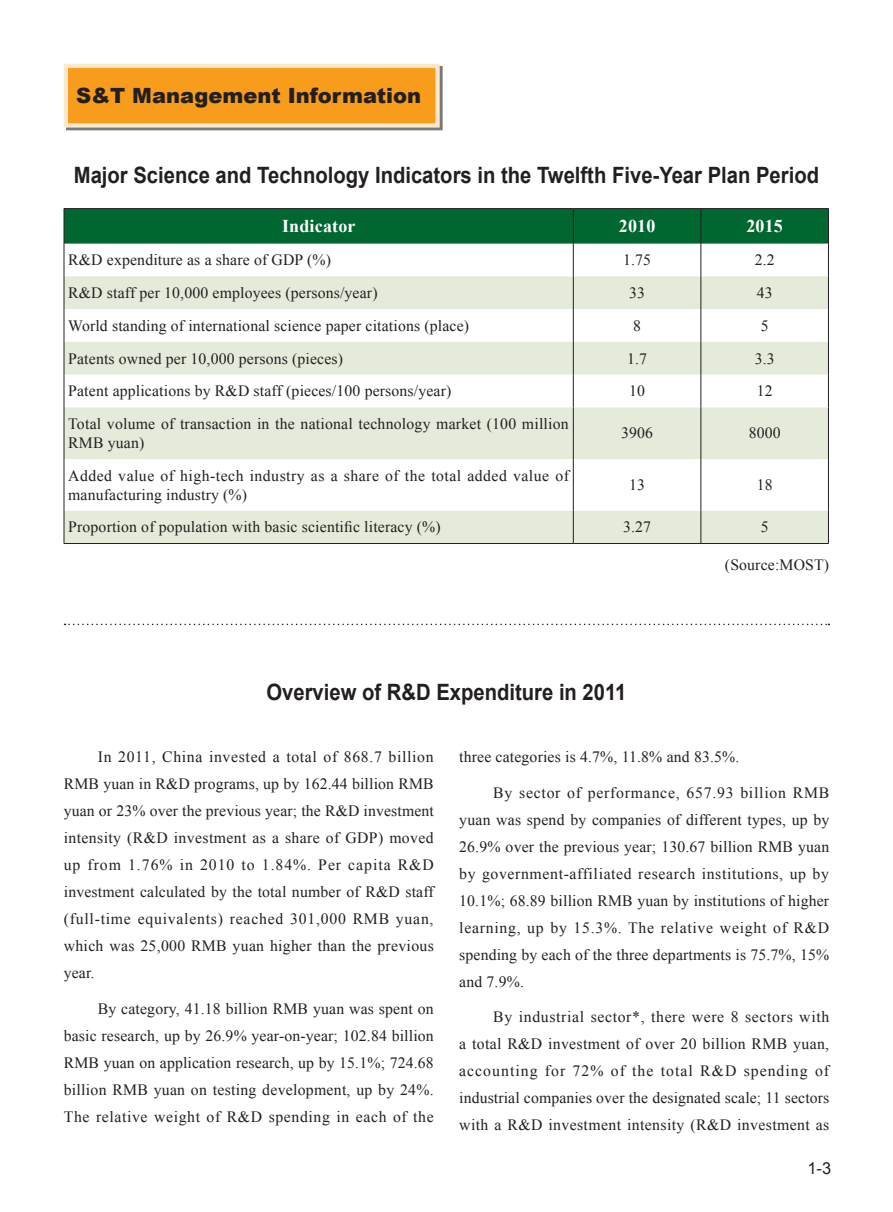
<style>
.page{position:relative;width:893px;height:1212px;background:#fff}
.page>*{position:absolute;margin:0;border:0;box-sizing:border-box;transform-origin:0 0}
.t1{font:700 22.5px "Arial";color:#231f20;scale:.9 1}
.t2{font:900 21px "Arial";color:#231f20}
.t3{font:700 18px "Times New Roman";letter-spacing:.01em;color:#fff}
.t4{font:16.5px "Arial";color:#231f20}
.t5{font:15.75px/27px "Times New Roman";letter-spacing:.01em;color:#231f20;text-align:justify}
.t6{font:15.75px/18.9px "Times New Roman";letter-spacing:.03em;color:#231f20}
</style>
<div class="page">
<div style="left:66px;top:66px;width:379px;height:67px;background:#231f20;opacity:.6"></div>
<div style="left:64px;top:64px;width:376px;height:64px;background:#f89c1c;border:4px solid #fee8cb"></div>
<div style="left:65px;top:209px;width:763px;height:35px;background:#006731"></div>
<svg style="left:65px;top:276px;width:763px;height:267px;fill:#e4ebda"></svg>
<hr style="left:64px;top:208px;width:509px;height:1px;background:#231f20">
<hr style="left:64px;top:209px;width:1px;height:35px;background:#231f20">
<hr style="left:573px;top:208px;width:128px;height:1px;background:#231f20">
<hr style="left:573px;top:209px;width:1px;height:35px;background:#231f20">
<hr style="left:701px;top:208px;width:128px;height:1px;background:#231f20">
<hr style="left:701px;top:209px;width:1px;height:35px;background:#231f20">
<hr style="left:828px;top:209px;width:1px;height:35px;background:#231f20">
<hr style="left:64px;top:244px;width:1px;height:32px;background:#231f20">
<hr style="left:573px;top:244px;width:1px;height:32px;background:#231f20">
<hr style="left:701px;top:244px;width:1px;height:32px;background:#231f20">
<hr style="left:828px;top:244px;width:1px;height:32px;background:#231f20">
<hr style="left:64px;top:276px;width:1px;height:33px;background:#231f20">
<hr style="left:573px;top:276px;width:1px;height:33px;background:#231f20">
<hr style="left:701px;top:276px;width:1px;height:33px;background:#231f20">
<hr style="left:828px;top:276px;width:1px;height:33px;background:#231f20">
<hr style="left:64px;top:309px;width:1px;height:33px;background:#231f20">
<hr style="left:573px;top:309px;width:1px;height:33px;background:#231f20">
<hr style="left:701px;top:309px;width:1px;height:33px;background:#231f20">
<hr style="left:828px;top:309px;width:1px;height:33px;background:#231f20">
<hr style="left:64px;top:342px;width:1px;height:33px;background:#231f20">
<hr style="left:573px;top:342px;width:1px;height:33px;background:#231f20">
<hr style="left:701px;top:342px;width:1px;height:33px;background:#231f20">
<hr style="left:828px;top:342px;width:1px;height:33px;background:#231f20">
<hr style="left:64px;top:375px;width:1px;height:32px;background:#231f20">
<hr style="left:573px;top:375px;width:1px;height:32px;background:#231f20">
<hr style="left:701px;top:375px;width:1px;height:32px;background:#231f20">
<hr style="left:828px;top:375px;width:1px;height:32px;background:#231f20">
<hr style="left:64px;top:407px;width:1px;height:52px;background:#231f20">
<hr style="left:573px;top:407px;width:1px;height:52px;background:#231f20">
<hr style="left:701px;top:407px;width:1px;height:52px;background:#231f20">
<hr style="left:828px;top:407px;width:1px;height:52px;background:#231f20">
<hr style="left:64px;top:459px;width:1px;height:52px;background:#231f20">
<hr style="left:573px;top:459px;width:1px;height:52px;background:#231f20">
<hr style="left:701px;top:459px;width:1px;height:52px;background:#231f20">
<hr style="left:828px;top:459px;width:1px;height:52px;background:#231f20">
<hr style="left:64px;top:511px;width:1px;height:32px;background:#231f20">
<hr style="left:573px;top:511px;width:1px;height:32px;background:#231f20">
<hr style="left:701px;top:511px;width:1px;height:32px;background:#231f20">
<hr style="left:828px;top:511px;width:1px;height:32px;background:#231f20">
<hr style="left:64px;top:543px;width:509px;height:1px;background:#231f20">
<hr style="left:573px;top:543px;width:128px;height:1px;background:#231f20">
<hr style="left:701px;top:543px;width:128px;height:1px;background:#231f20">
<svg style="left:65px;top:624px;width:764px;height:1px"></svg>
<h2 class="t2" style="left:76px;top:81px;width:346px">S&amp;T Management Information</h2>
<h1 class="t1" style="left:74px;top:160px;width:830px">Major Science and Technology Indicators in the Twelfth Five-Year Plan Period</h1>
<p class="t3" style="left:282px;top:214px;width:75px">Indicator</p>
<p class="t3" style="left:619px;top:214px;width:38px">2010</p>
<p class="t3" style="left:746px;top:214px;width:38px">2015</p>
<p class="t5" style="left:68px;top:246px;width:264px">R&amp;D expenditure as a share of GDP (%)</p>
<p class="t5" style="left:623px;top:246px;width:30px">1.75</p>
<p class="t5" style="left:755px;top:246px;width:22px">2.2</p>
<p class="t5" style="left:68px;top:279px;width:311px">R&amp;D staff per 10,000 employees (persons/year)</p>
<p class="t5" style="left:629px;top:279px;width:17px">33</p>
<p class="t5" style="left:757px;top:279px;width:17px">43</p>
<p class="t5" style="left:68px;top:312px;width:402px">World standing of international science paper citations (place)</p>
<p class="t5" style="left:633px;top:312px;width:9px">8</p>
<p class="t5" style="left:761px;top:312px;width:9px">5</p>
<p class="t5" style="left:68px;top:344px;width:276px">Patents owned per 10,000 persons (pieces)</p>
<p class="t5" style="left:627px;top:344px;width:22px">1.7</p>
<p class="t5" style="left:755px;top:344px;width:22px">3.3</p>
<p class="t5" style="left:68px;top:377px;width:385px">Patent applications by R&amp;D staff (pieces/100 persons/year)</p>
<p class="t5" style="left:629px;top:377px;width:17px">10</p>
<p class="t5" style="left:757px;top:377px;width:17px">12</p>
<p class="t5" style="left:68px;top:414px;width:502px;line-height:18.9px">Total volume of transaction in the national technology market (100 million<br>RMB yuan)</p>
<p class="t5" style="left:621px;top:419px;width:33px">3906</p>
<p class="t5" style="left:749px;top:419px;width:33px">8000</p>
<p class="t6" style="left:68px;top:466px;width:502px">Added value of high-tech industry as a share of the total added value of manufacturing industry (%)</p>
<p class="t5" style="left:629px;top:471px;width:17px">13</p>
<p class="t5" style="left:757px;top:471px;width:17px">18</p>
<p class="t5" style="left:68px;top:513px;width:374px">Proportion of population with basic scientific literacy (%)</p>
<p class="t5" style="left:623px;top:513px;width:30px">3.27</p>
<p class="t5" style="left:761px;top:513px;width:9px">5</p>
<p class="t5" style="left:725px;top:550px;width:106px">(Source:MOST)</p>
<h1 class="t1" style="left:266px;top:677px;width:402px">Overview of R&amp;D Expenditure in 2011</h1>
<p class="t5" style="left:64px;top:743px;width:372px;text-indent:34px">In 2011, China invested a total of 868.7 billion RMB yuan in R&amp;D programs, up by 162.44 billion RMB yuan or 23% over the previous year; the R&amp;D investment intensity (R&amp;D investment as a share of GDP) moved up from 1.76% in 2010 to 1.84%. Per capita R&amp;D investment calculated by the total number of R&amp;D staff (full-time equivalents) reached 301,000 RMB yuan, which was 25,000 RMB yuan higher than the previous year.</p>
<p class="t5" style="left:64px;top:995px;width:371px;text-indent:34px">By category, 41.18 billion RMB yuan was spent on basic research, up by 26.9% year-on-year; 102.84 billion RMB yuan on application research, up by 15.1%; 724.68 billion RMB yuan on testing development, up by 24%.<br>The relative weight of R&amp;D spending in each of the</p>
<p class="t5" style="left:459px;top:743px;width:282px">three categories is 4.7%, 11.8% and 83.5%.</p>
<p class="t5" style="left:459px;top:779px;width:372px;text-indent:34px">By sector of performance, 657.93 billion RMB yuan was spend by companies of different types, up by 26.9% over the previous year; 130.67 billion RMB yuan by government-affiliated research institutions, up by 10.1%; 68.89 billion RMB yuan by institutions of higher learning, up by 15.3%. The relative weight of R&amp;D spending by each of the three departments is 75.7%, 15% and 7.9%.</p>
<p class="t5" style="left:459px;top:1003px;width:372px;text-indent:34px">By industrial sector*, there were 8 sectors with a total R&amp;D investment of over 20 billion RMB yuan, accounting for 72% of the total R&amp;D spending of industrial companies over the designated scale; 11 sectors with a R&amp;D investment intensity (R&amp;D investment as</p>
<p class="t4" style="left:807px;top:1157px;width:25px">1-3</p>
</div>
